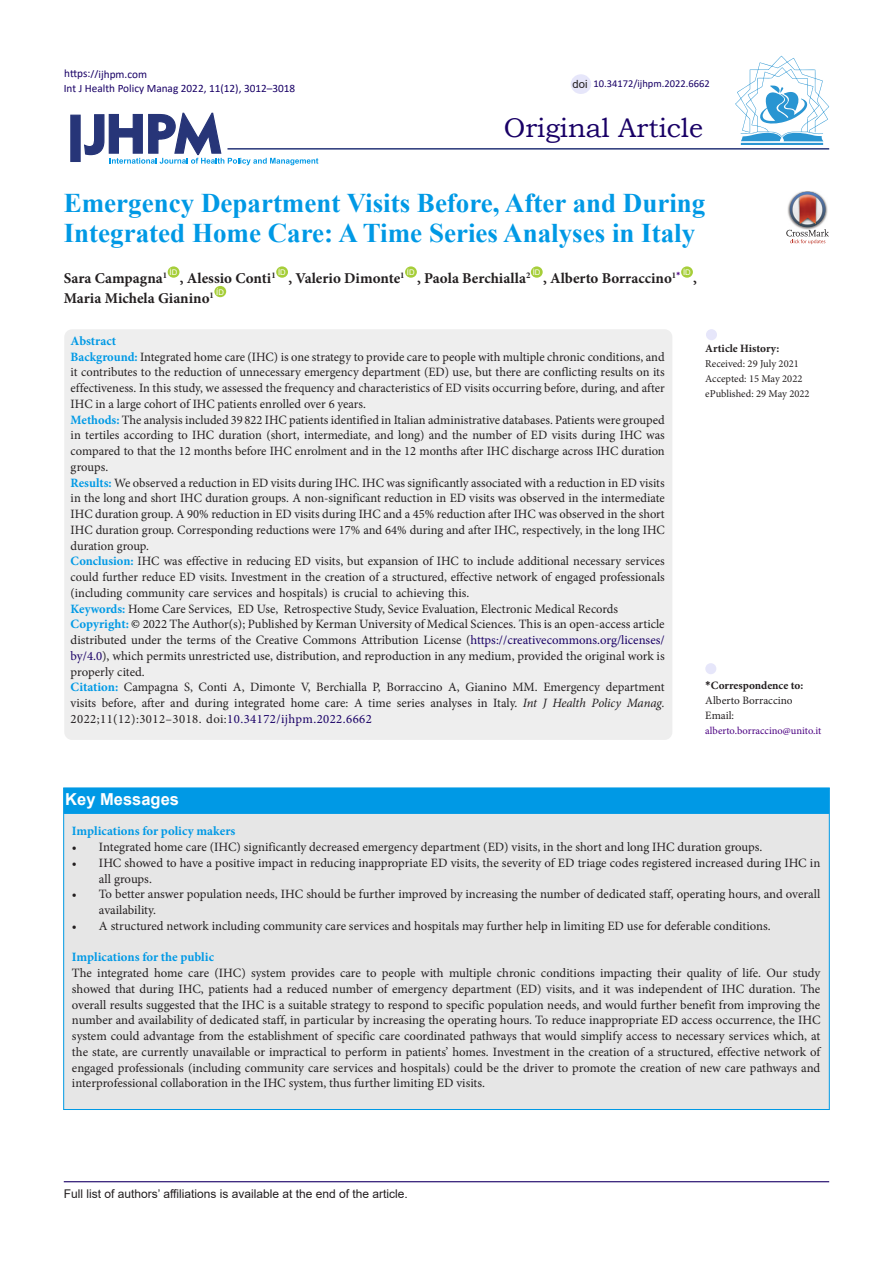
<style>
.page{position:relative;width:893px;height:1263px;background:#fff}
.page>*{position:absolute;margin:0;border:0;box-sizing:border-box;transform-origin:0 0}
.Default{font:700 27px/30px "Times New Roman";color:#0099e5}
.t1{font:27px "Bookman Old Style";color:#190066}
.t2{font:700 16.5px "Arial";color:#fff}
.Default-2{font:700 15px "Minion Pro";color:#231f20}
.Default-3{font:12.75px/15.8px "Minion Pro";color:#231f20;text-align:justify}
.Default-4{font:700 12.75px "Minion Pro";color:#0099e5}
.t3{font:12px "Arial";color:#231f20}
.t4{font:11.25px "Calibri";color:#190066}
.t5{font:700 11.25px "Minion Pro";color:#231f20}
.t6{font:11.25px "Minion Pro";color:#231f20}
.t7{font:11.25px "Arial";color:#231f20}
.t8{font:10.5px "Minion Pro";color:#231f20}
.t9{font:10.5px "Minion Pro";color:#4b0082}
.t10{font:10.5px "Calibri";color:#190066}
.t11{font:7.8px "Arial";color:#fff}
.s1{font-weight:700;color:#0099e5}
.s2{color:#000}
.s3{color:#190066}
.s4{font-style:italic}
.s5{font-family:"Calibri"}
</style>
<div class="page">
<svg style="left:84px;top:112px;width:234px;height:53px"></svg>
<div style="left:70px;top:115px;width:11px;height:47px;background:#273578;border:1px solid #273578"></div>
<div style="left:168px;top:266px;width:11px;height:12px;background:#a6ce39;border-radius:50%"></div>
<div style="left:276px;top:266px;width:12px;height:12px;background:#a6ce39;border-radius:50%"></div>
<div style="left:405px;top:266px;width:12px;height:12px;background:#a6ce39;border-radius:50%"></div>
<div style="left:531px;top:266px;width:12px;height:12px;background:#a6ce39;border-radius:50%"></div>
<div style="left:681px;top:266px;width:12px;height:12px;background:#a6ce39;border-radius:50%"></div>
<div style="left:214px;top:286px;width:12px;height:11px;background:#a6ce39;border-radius:50%"></div>
<hr style="left:227px;top:148px;width:602px;height:2px;background:#273578">
<div style="left:64px;top:329px;width:608px;height:411px;background:#eee;border-radius:8px"></div>
<div style="left:705px;top:663px;width:11px;height:11px;background:#e6e6fa;border-radius:50%"></div>
<div style="left:706px;top:329px;width:11px;height:11px;background:#e6e6fa;border-radius:50%"></div>
<hr style="left:64px;top:1181px;width:765px;height:1px;background:#190066">
<hr style="left:741px;top:143px;width:82px;height:2px;background:#2995d2">
<svg style="left:735px;top:56px;width:94px;height:85px"></svg>
<div style="left:571px;top:74px;width:20px;height:20px;background:#e6e6fa;border-radius:50%"></div>
<img style="left:801px;top:191px;width:13px;height:1px">
<svg style="left:786px;top:192px;width:43px;height:52px"></svg>
<div style="left:63px;top:788px;width:766px;height:322px;background:#e6e6e6;border:1px solid #0099e5"></div>
<div style="left:64px;top:788px;width:765px;height:26px;background:#0099e5;border:2px solid #0099e5"></div>
<p class="t4" style="left:64px;top:66px;width:84px">https://ijhpm.com</p>
<p class="t4" style="left:64px;top:81px;width:233px">Int J Health Policy Manag 2022, 11(12), 3012–3018</p>
<p class="t7" style="left:573px;top:76px;width:17px">doi</p>
<p class="t10" style="left:593px;top:76px;width:118px">10.34172/ijhpm.2022.6662</p>
<p class="t1" style="left:504px;top:110px;width:201px">Original Article</p>
<p class="Default" style="left:64px;top:188px;width:643px">Emergency Department Visits Before, After and During<br>Integrated Home Care: A Time Series Analyses in Italy</p>
<p class="Default-2" style="left:64px;top:268px;width:105px">Sara Campagna<sup>1</sup></p>
<p class="t11" style="left:170px;top:267px;width:9px">ID</p>
<p class="t11" style="left:278px;top:267px;width:9px">ID</p>
<p class="t11" style="left:407px;top:267px;width:9px">ID</p>
<p class="t11" style="left:533px;top:267px;width:9px">ID</p>
<p class="Default-2" style="left:543px;top:268px;width:139px">, Alberto Borraccino<sup>1</sup><sup>*</sup></p>
<p class="t11" style="left:683px;top:267px;width:9px">ID</p>
<p class="Default-2" style="left:180px;top:268px;width:97px">, Alessio Conti<sup>1</sup></p>
<p class="Default-2" style="left:288px;top:268px;width:118px">, Valerio Dimonte<sup>1</sup></p>
<p class="Default-2" style="left:417px;top:268px;width:115px">, Paola Berchialla<sup>2</sup></p>
<p class="Default-2" style="left:693px;top:268px;width:5px">,</p>
<p class="t11" style="left:216px;top:287px;width:9px">ID</p>
<p class="Default-2" style="left:64px;top:287px;width:152px">Maria Michela Gianino<sup>1</sup></p>
<p class="Default-4" style="left:71px;top:332px;width:47px">Abstract</p>
<p class="Default-3" style="left:71px;top:349px;width:596px"><span class="s1">Background:</span> Integrated home care (IHC) is one strategy to provide care to people with multiple chronic conditions, and it contributes to the reduction of unnecessary emergency department (ED) use, but there are conflicting results on its effectiveness. In this study, we assessed the frequency and characteristics of ED visits occurring before, during, and after IHC in a large cohort of IHC patients enrolled over 6 years.</p>
<p class="Default-3" style="left:71px;top:412px;width:596px"><span class="s1">Methods:</span> The analysis included 39 822 IHC patients identified in Italian administrative databases. Patients were grouped in tertiles according to IHC duration (short, intermediate, and long) and the number of ED visits during IHC was compared to that the 12 months before IHC enrolment and in the 12 months after IHC discharge across IHC duration groups.</p>
<p class="Default-3" style="left:71px;top:475px;width:596px"><span class="s1">Results:</span> We observed a reduction in ED visits during IHC. IHC was significantly associated with a reduction in ED visits in the long and short IHC duration groups. A non-significant reduction in ED visits was observed in the intermediate IHC duration group. A 90% reduction in ED visits during IHC and a 45% reduction after IHC was observed in the short IHC duration group. Corresponding reductions were 17% and 64% during and after IHC, respectively, in the long IHC duration group.</p>
<p class="Default-3" style="left:71px;top:554px;width:596px"><span class="s1">Conclusion:</span> IHC was effective in reducing ED visits, but expansion of IHC to include additional necessary services could further reduce ED visits. Investment in the creation of a structured, effective network of engaged professionals (including community care services and hospitals) is crucial to achieving this.</p>
<p class="Default-3" style="left:71px;top:601px;width:549px"><span class="s1">Keywords:</span> Home Care Services, ED Use, Retrospective Study, Sevice Evaluation, Electronic Medical Records</p>
<p class="Default-3" style="left:71px;top:617px;width:596px"><span class="s1">Copyright:</span> <span class="s2">©</span> 2022 The Author(s); Published by Kerman University of Medical Sciences. This is an open-access article distributed under the terms of the Creative Commons Attribution License (<span class="s3">https://creativecommons.org/licenses/ by/4.0</span>), which permits unrestricted use, distribution, and reproduction in any medium, provided the original work is properly cited.</p>
<p class="Default-3" style="left:71px;top:680px;width:596px"><span class="s1">Citation:</span> Campagna S, Conti A, Dimonte V, Berchialla P, Borraccino A, Gianino MM. Emergency department visits before, after and during integrated home care: A time series analyses in Italy. <span class="s4">Int J Health Policy Manag.<br></span>2022;11(12):3012–3018. doi:<span class="s3">10.34172/ijhpm.2022.6662</span></p>
<p class="t5" style="left:705px;top:678px;width:99px"><span class="s5">*</span>Correspondence to:</p>
<p class="t5" style="left:705px;top:341px;width:76px">Article History:</p>
<p class="t8" style="left:705px;top:357px;width:95px">Received: 29 July 2021</p>
<p class="t8" style="left:705px;top:372px;width:99px">Accepted: 15 May 2022</p>
<p class="t8" style="left:705px;top:387px;width:106px">ePublished: 29 May 2022</p>
<p class="t6" style="left:705px;top:693px;width:89px">Alberto Borraccino</p>
<p class="t6" style="left:705px;top:708px;width:30px">Email:</p>
<p class="t9" style="left:705px;top:724px;width:118px">alberto.borraccino@unito.it</p>
<p class="t2" style="left:65px;top:787px;width:115px">Key Messages</p>
<p class="Default-4" style="left:72px;top:822px;width:165px">Implications for policy makers</p>
<p class="Default-3" style="left:72px;top:839px;width:692px">• Integrated home care (IHC) significantly decreased emergency department (ED) visits, in the short and long IHC duration groups.</p>
<p class="Default-3" style="left:99px;top:855px;width:723px;text-indent:-27px">• IHC showed to have a positive impact in reducing inappropriate ED visits, the severity of ED triage codes registered increased during IHC in all groups.</p>
<p class="Default-3" style="left:99px;top:886px;width:723px;text-indent:-27px">• To better answer population needs, IHC should be further improved by increasing the number of dedicated staff, operating hours, and overall availability.</p>
<p class="Default-3" style="left:72px;top:918px;width:700px">• A structured network including community care services and hospitals may further help in limiting ED use for deferable conditions.</p>
<p class="Default-4" style="left:72px;top:948px;width:144px">Implications for the public</p>
<p class="Default-3" style="left:72px;top:965px;width:750px">The integrated home care (IHC) system provides care to people with multiple chronic conditions impacting their quality of life. Our study showed that during IHC, patients had a reduced number of emergency department (ED) visits, and it was independent of IHC duration. The overall results suggested that the IHC is a suitable strategy to respond to specific population needs, and would further benefit from improving the number and availability of dedicated staff, in particular by increasing the operating hours. To reduce inappropriate ED access occurrence, the IHC system could advantage from the establishment of specific care coordinated pathways that would simplify access to necessary services which, at the state, are currently unavailable or impractical to perform in patients’ homes. Investment in the creation of a structured, effective network of engaged professionals (including community care services and hospitals) could be the driver to promote the creation of new care pathways and interprofessional collaboration in the IHC system, thus further limiting ED visits.</p>
<p class="t3" style="left:64px;top:1185px;width:346px">Full list of authors’ affiliations is available at the end of the article.</p>
</div>
